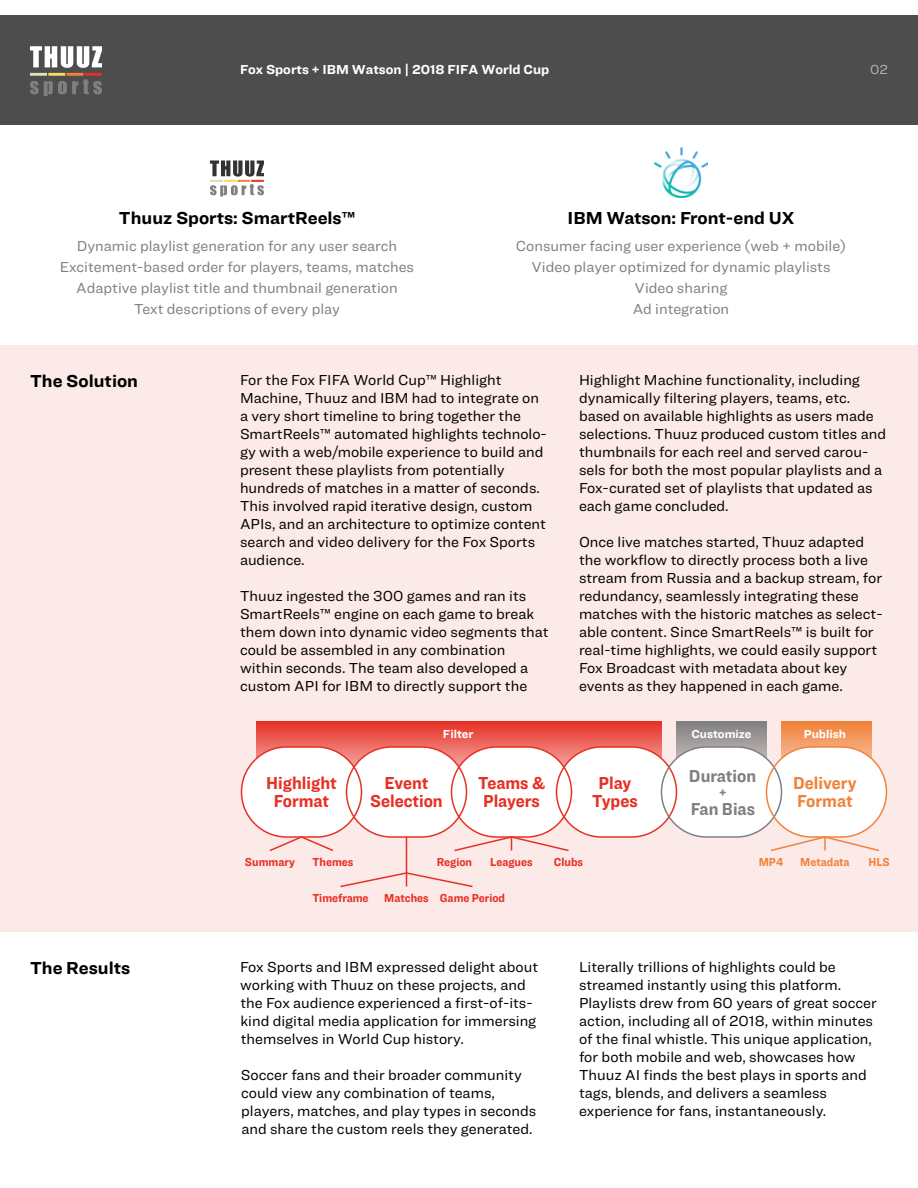
<style>
.page{position:relative;width:918px;height:1188px;background:#fff}
.page>*{position:absolute;margin:0;border:0;box-sizing:border-box;transform-origin:0 0}
.t1{font:700 18px "Ringside";color:#000}
.t2{font:700 18px/18px "Ringside Narrow";color:#e73025;text-align:center}
.t3{font:700 18px "Ringside Narrow";color:#808080}
.t4{font:700 18px/18px "Ringside Narrow";color:#f18239}
.t5{font:15px/18px "Ringside";color:#000}
.t6{font:15px/21px "Ringside";color:#808080;text-align:center}
.t7{font:700 13.5px "Ringside";color:#fff}
.t8{font:13.5px "Ringside";color:#b3b3b3}
.t9{font:900 13.5px "Ringside Narrow";color:#808080}
.t10{font:700 12px "Ringside Narrow";color:#e73025}
.t11{font:700 12px "Ringside";color:#fff}
.t12{font:700 12px "Ringside Narrow";color:#f18239}
</style>
<div class="page">
<div style="left:0;top:15px;width:918px;height:109px;background:#4d4d4d"></div>
<svg style="left:30px;top:46px;width:72px;height:50px"></svg>
<svg style="left:210px;top:160px;width:54px;height:36px"></svg>
<img style="left:654px;top:147px;width:54px;height:51px">
<div style="left:0;top:345px;width:918px;height:587px;background:#fceae9"></div>
<svg style="left:256px;top:721px;width:406px;height:46px;background:#ea534a"></svg>
<svg style="left:676px;top:721px;width:90px;height:38px;background:#959292"></svg>
<svg style="left:782px;top:721px;width:90px;height:38px;background:#f29458"></svg>
<div style="left:242px;top:747px;width:120px;height:90px;background:#fff;border-radius:45px"></div>
<div style="left:346px;top:747px;width:120px;height:90px;background:#fff;border-radius:45px"></div>
<div style="left:452px;top:747px;width:120px;height:90px;background:#fff;border-radius:45px"></div>
<div style="left:556px;top:747px;width:120px;height:90px;background:#fff;border-radius:45px"></div>
<div style="left:662px;top:747px;width:120px;height:90px;background:#fff;border-radius:45px"></div>
<div style="left:766px;top:747px;width:120px;height:90px;background:#fff;border-radius:45px"></div>
<div style="left:241px;top:746px;width:121px;height:92px;border:2px solid #e73025;border-radius:45px"></div>
<svg style="left:269px;top:835px;width:65px;height:16px"></svg>
<div style="left:346px;top:746px;width:121px;height:92px;border:2px solid #e73025;border-radius:45px"></div>
<hr style="left:406px;top:837px;width:1px;height:49px;background:#e73025">
<svg style="left:340px;top:871px;width:133px;height:17px"></svg>
<div style="left:451px;top:746px;width:121px;height:92px;border:2px solid #e73025;border-radius:45px"></div>
<svg style="left:454px;top:835px;width:115px;height:17px"></svg>
<div style="left:556px;top:746px;width:121px;height:92px;border:2px solid #e73025;border-radius:45px"></div>
<div style="left:661px;top:746px;width:121px;height:92px;border:2px solid #808080;border-radius:45px"></div>
<div style="left:766px;top:746px;width:121px;height:92px;border:2px solid #f18239;border-radius:45px"></div>
<svg style="left:771px;top:835px;width:108px;height:17px"></svg>
<p class="t7" style="left:240px;top:59px;width:311px">Fox Sports + IBM Watson | 2018 FIFA World Cup</p>
<p class="t8" style="left:870px;top:59px;width:19px">02</p>
<p class="t1" style="left:119px;top:204px;width:238px">Thuuz Sports: SmartReels™</p>
<p class="t6" style="left:60px;top:235px;width:356px">Dynamic playlist generation for any user search Excitement-based order for players, teams, matches Adaptive playlist title and thumbnail generation Text descriptions of every play</p>
<p class="t1" style="left:568px;top:204px;width:228px">IBM Watson: Front-end UX</p>
<p class="t6" style="left:516px;top:235px;width:332px">Consumer facing user experience (web + mobile)<br>Video player optimized for dynamic playlists<br>Video sharing<br>Ad integration</p>
<p class="t1" style="left:30px;top:368px;width:110px">The Solution</p>
<p class="t5" style="left:240px;top:371px;width:308px">For the Fox FIFA World Cup™ Highlight Machine, Thuuz and IBM had to integrate on a very short timeline to bring together the SmartReels™ automated highlights technolo&shy;gy with a web/mobile experience to build and present these playlists from potentially hundreds of matches in a matter of seconds.<br>This involved rapid iterative design, custom APIs, and an architecture to optimize content search and video delivery for the Fox Sports audience.</p>
<p class="t5" style="left:240px;top:587px;width:310px">Thuuz ingested the 300 games and ran its SmartReels™ engine on each game to break them down into dynamic video segments that could be assembled in any combination within seconds. The team also developed a custom API for IBM to directly support the</p>
<p class="t5" style="left:579px;top:371px;width:309px">Highlight Machine functionality, including dynamically filtering players, teams, etc. based on available highlights as users made selections. Thuuz produced custom titles and thumbnails for each reel and served carou&shy;sels for both the most popular playlists and a Fox-curated set of playlists that updated as each game concluded.</p>
<p class="t5" style="left:579px;top:533px;width:305px">Once live matches started, Thuuz adapted the workflow to directly process both a live stream from Russia and a backup stream, for redundancy, seamlessly integrating these matches with the historic matches as select&shy;able content. Since SmartReels™ is built for real-time highlights, we could easily support Fox Broadcast with metadata about key events as they happened in each game.</p>
<p class="t2" style="left:266px;top:773px;width:72px">Highlight<br>Format</p>
<p class="t10" style="left:245px;top:853px;width:52px">Summary</p>
<p class="t10" style="left:313px;top:853px;width:42px">Themes</p>
<p class="t11" style="left:443px;top:725px;width:32px">Filter</p>
<p class="t11" style="left:691px;top:725px;width:62px">Customize</p>
<p class="t11" style="left:804px;top:725px;width:44px">Publish</p>
<p class="t2" style="left:370px;top:773px;width:74px">Event<br>Selection</p>
<p class="t2" style="left:478px;top:773px;width:68px;text-align:left">Teams &amp;<br>Players</p>
<p class="t2" style="left:592px;top:773px;width:47px">Play<br>Types</p>
<p class="t3" style="left:689px;top:762px;width:69px">Duration</p>
<p class="t9" style="left:719px;top:782px;width:9px">+</p>
<p class="t3" style="left:691px;top:795px;width:66px">Fan Bias</p>
<p class="t4" style="left:793px;top:773px;width:65px">Delivery<br>Format</p>
<p class="t10" style="left:437px;top:853px;width:37px">Region</p>
<p class="t10" style="left:490px;top:853px;width:44px">Leagues</p>
<p class="t10" style="left:554px;top:853px;width:31px">Clubs</p>
<p class="t12" style="left:759px;top:853px;width:26px">MP4</p>
<p class="t12" style="left:800px;top:853px;width:51px">Metadata</p>
<p class="t12" style="left:868px;top:853px;width:23px">HLS</p>
<p class="t10" style="left:312px;top:889px;width:58px">Timeframe</p>
<p class="t10" style="left:384px;top:889px;width:122px">Matches Game Period</p>
<p class="t1" style="left:30px;top:954px;width:102px">The Results</p>
<p class="t5" style="left:240px;top:957px;width:300px">Fox Sports and IBM expressed delight about working with Thuuz on these projects, and the Fox audience experienced a first-of-its&shy;kind digital media application for immersing themselves in World Cup history.</p>
<p class="t5" style="left:241px;top:1065px;width:297px">Soccer fans and their broader community could view any combination of teams, players, matches, and play types in seconds and share the custom reels they generated.</p>
<p class="t5" style="left:579px;top:957px;width:299px">Literally trillions of highlights could be streamed instantly using this platform.<br>Playlists drew from 60 years of great soccer action, including all of 2018, within minutes of the final whistle. This unique application, for both mobile and web, showcases how Thuuz AI finds the best plays in sports and tags, blends, and delivers a seamless experience for fans, instantaneously.</p>
</div>
